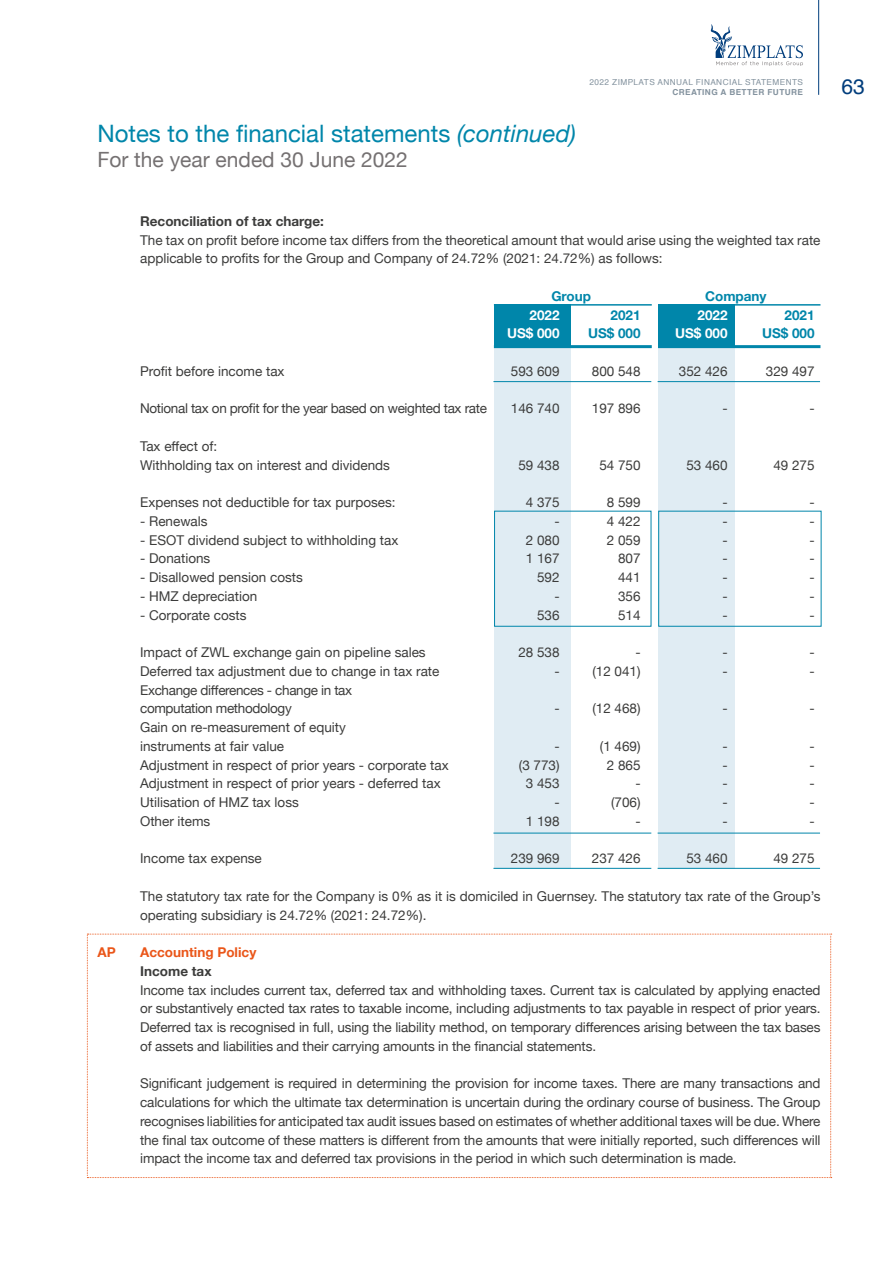
<style>
.page{position:relative;width:893px;height:1263px;background:#fff}
.page>*{position:absolute;margin:0;border:0;box-sizing:border-box;transform-origin:0 0}
.t1{font:24px "Helvetica Neue";color:#0086aa}
.t2{font:21px "Helvetica Neue";color:#757172}
.t3{font:21px "Helvetica";color:#003d7c}
.t4{font:13.5px/18.8px "Helvetica Neue";color:#3c3c3b}
.t5{font:13.5px/18.8px "Helvetica Neue";letter-spacing:-.025em;color:#3c3c3b}
.t6{font:700 13.5px "Helvetica Neue";color:#3c3c3b}
.t7{font:700 13.5px "Helvetica Neue";color:#0086aa}
.t8{font:700 13.5px "Helvetica Neue";color:#fff}
.t9{font:700 13.5px "Helvetica Neue";color:#ea5619}
.t10{font:8.25px "Helvetica";letter-spacing:.05em;color:#83929e}
.t11{font:700 8.25px "Helvetica";letter-spacing:.05em;color:#83929e}
.s1{font-style:italic}
</style>
<div class="page">
<div style="left:494px;top:348px;width:76px;height:521px;background:#e0ecf3"></div>
<div style="left:658px;top:348px;width:76px;height:521px;background:#e0ecf3"></div>
<div style="left:494px;top:305px;width:76px;height:43px;background:#0086aa"></div>
<div style="left:658px;top:305px;width:76px;height:43px;background:#0086aa"></div>
<hr style="left:494px;top:345px;width:158px;height:3px;background:#0086aa">
<hr style="left:658px;top:345px;width:162px;height:3px;background:#0086aa">
<hr style="left:658px;top:304px;width:162px;height:2px;background:#0086aa">
<hr style="left:494px;top:304px;width:158px;height:2px;background:#0086aa">
<hr style="left:493px;top:868px;width:158px;height:1px;background:#0086aa">
<hr style="left:658px;top:868px;width:162px;height:1px;background:#0086aa">
<hr style="left:493px;top:833px;width:158px;height:1px;background:#0086aa">
<hr style="left:658px;top:833px;width:162px;height:1px;background:#0086aa">
<hr style="left:493px;top:381px;width:158px;height:1px;background:#0086aa">
<hr style="left:658px;top:381px;width:162px;height:1px;background:#0086aa">
<div style="left:494px;top:511px;width:157px;height:116px;border:1px solid #0086aa"></div>
<div style="left:658px;top:511px;width:164px;height:116px;border:1px solid #0086aa"></div>
<svg style="left:87px;top:934px;width:745px;height:244px"></svg>
<svg style="left:710px;top:24px;width:93px;height:42px"></svg>
<hr style="left:818px;top:0;width:1px;height:95px;background:#003d7c">
<h1 class="t1" style="left:97px;top:116px;width:480px">Notes to the financial statements <span class="s1">(continued)</span></h1>
<h2 class="t2" style="left:97px;top:145px;width:312px">For the year ended 30 June 2022</h2>
<p class="t10" style="left:589px;top:76px;width:215px">2022 ZIMPLATS ANNUAL FINANCIAL STATEMENTS</p>
<p class="t11" style="left:672px;top:85px;width:132px">CREATING A BETTER FUTURE</p>
<p class="t6" style="left:140px;top:210px;width:185px">Reconciliation of tax charge:</p>
<p class="t4" style="left:140px;top:231px;width:682px">The tax on profit before income tax differs from the theoretical amount that would arise using the weighted tax rate applicable to profits for the Group and Company of 24.72% (2021: 24.72%) as follows:</p>
<p class="t7" style="left:551px;top:285px;width:41px">Group</p>
<p class="t7" style="left:705px;top:285px;width:63px">Company</p>
<p class="t8" style="left:530px;top:304px;width:32px">2022</p>
<p class="t7" style="left:611px;top:304px;width:32px">2021</p>
<p class="t8" style="left:698px;top:304px;width:32px">2022</p>
<p class="t7" style="left:785px;top:304px;width:32px">2021</p>
<p class="t8" style="left:507px;top:323px;width:54px">US$ 000</p>
<p class="t7" style="left:588px;top:323px;width:54px">US$ 000</p>
<p class="t8" style="left:675px;top:323px;width:54px">US$ 000</p>
<p class="t7" style="left:762px;top:323px;width:54px">US$ 000</p>
<p class="t4" style="left:140px;top:362px;width:146px">Profit before income tax</p>
<p class="t4" style="left:511px;top:362px;width:50px">593 609</p>
<p class="t4" style="left:592px;top:362px;width:50px">800 548</p>
<p class="t4" style="left:679px;top:362px;width:50px">352 426</p>
<p class="t4" style="left:766px;top:362px;width:50px">329 497</p>
<p class="t5" style="left:140px;top:400px;width:348px">Notional tax on profit for the year based on weighted tax rate</p>
<p class="t4" style="left:511px;top:400px;width:50px">146 740</p>
<p class="t4" style="left:592px;top:400px;width:50px">197 896</p>
<p class="t4" style="left:722px;top:400px;width:7px">-</p>
<p class="t4" style="left:809px;top:400px;width:7px">-</p>
<p class="t4" style="left:140px;top:437px;width:251px">Tax effect of:<br>Withholding tax on interest and dividends</p>
<p class="t4" style="left:518px;top:456px;width:43px">59 438</p>
<p class="t4" style="left:599px;top:456px;width:43px">54 750</p>
<p class="t4" style="left:686px;top:456px;width:43px">53 460</p>
<p class="t4" style="left:773px;top:456px;width:43px">49 275</p>
<p class="t4" style="left:140px;top:494px;width:257px">Expenses not deductible for tax purposes:</p>
<p class="t4" style="left:526px;top:494px;width:35px">4 375</p>
<p class="t4" style="left:607px;top:494px;width:35px">8 599</p>
<p class="t4" style="left:722px;top:494px;width:7px">-</p>
<p class="t4" style="left:809px;top:494px;width:7px">-</p>
<p class="t4" style="left:140px;top:512px;width:69px">- Renewals</p>
<p class="t4" style="left:554px;top:512px;width:7px">-</p>
<p class="t4" style="left:607px;top:512px;width:35px">4 422</p>
<p class="t4" style="left:722px;top:512px;width:7px">-</p>
<p class="t4" style="left:809px;top:512px;width:7px">-</p>
<p class="t4" style="left:140px;top:531px;width:260px">- ESOT dividend subject to withholding tax</p>
<p class="t4" style="left:526px;top:531px;width:35px">2 080</p>
<p class="t4" style="left:607px;top:531px;width:35px">2 059</p>
<p class="t4" style="left:722px;top:531px;width:7px">-</p>
<p class="t4" style="left:809px;top:531px;width:7px">-</p>
<p class="t4" style="left:140px;top:550px;width:72px">- Donations</p>
<p class="t4" style="left:526px;top:550px;width:35px">1 167</p>
<p class="t4" style="left:618px;top:550px;width:24px">807</p>
<p class="t4" style="left:722px;top:550px;width:7px">-</p>
<p class="t4" style="left:809px;top:550px;width:7px">-</p>
<p class="t4" style="left:140px;top:569px;width:164px">- Disallowed pension costs</p>
<p class="t4" style="left:537px;top:569px;width:24px">592</p>
<p class="t4" style="left:618px;top:569px;width:24px">441</p>
<p class="t4" style="left:722px;top:569px;width:7px">-</p>
<p class="t4" style="left:809px;top:569px;width:7px">-</p>
<p class="t4" style="left:140px;top:587px;width:119px">- HMZ depreciation</p>
<p class="t4" style="left:554px;top:587px;width:7px">-</p>
<p class="t4" style="left:618px;top:587px;width:24px">356</p>
<p class="t4" style="left:722px;top:587px;width:7px">-</p>
<p class="t4" style="left:809px;top:587px;width:7px">-</p>
<p class="t4" style="left:140px;top:606px;width:108px">- Corporate costs</p>
<p class="t4" style="left:537px;top:606px;width:24px">536</p>
<p class="t4" style="left:618px;top:606px;width:24px">514</p>
<p class="t4" style="left:722px;top:606px;width:7px">-</p>
<p class="t4" style="left:809px;top:606px;width:7px">-</p>
<p class="t4" style="left:140px;top:644px;width:287px">Impact of ZWL exchange gain on pipeline sales</p>
<p class="t4" style="left:518px;top:644px;width:43px">28 538</p>
<p class="t4" style="left:635px;top:644px;width:7px">-</p>
<p class="t4" style="left:722px;top:644px;width:7px">-</p>
<p class="t4" style="left:809px;top:644px;width:7px">-</p>
<p class="t4" style="left:140px;top:662px;width:301px">Deferred tax adjustment due to change in tax rate</p>
<p class="t4" style="left:554px;top:662px;width:7px">-</p>
<p class="t4" style="left:592px;top:662px;width:50px">(12 041)</p>
<p class="t4" style="left:722px;top:662px;width:7px">-</p>
<p class="t4" style="left:809px;top:662px;width:7px">-</p>
<p class="t5" style="left:140px;top:681px;width:214px">Exchange differences - change in tax computation methodology</p>
<p class="t4" style="left:554px;top:700px;width:7px">-</p>
<p class="t4" style="left:592px;top:700px;width:50px">(12 468)</p>
<p class="t4" style="left:722px;top:700px;width:7px">-</p>
<p class="t4" style="left:809px;top:700px;width:7px">-</p>
<p class="t4" style="left:140px;top:719px;width:207px">Gain on re-measurement of equity instruments at fair value</p>
<p class="t4" style="left:554px;top:737px;width:7px">-</p>
<p class="t4" style="left:600px;top:737px;width:42px">(1 469)</p>
<p class="t4" style="left:722px;top:737px;width:7px">-</p>
<p class="t4" style="left:809px;top:737px;width:7px">-</p>
<p class="t4" style="left:140px;top:756px;width:310px">Adjustment in respect of prior years - corporate tax</p>
<p class="t4" style="left:519px;top:756px;width:42px">(3 773)</p>
<p class="t4" style="left:607px;top:756px;width:35px">2 865</p>
<p class="t4" style="left:722px;top:756px;width:7px">-</p>
<p class="t4" style="left:809px;top:756px;width:7px">-</p>
<p class="t4" style="left:140px;top:775px;width:302px">Adjustment in respect of prior years - deferred tax</p>
<p class="t4" style="left:526px;top:775px;width:35px">3 453</p>
<p class="t4" style="left:635px;top:775px;width:7px">-</p>
<p class="t4" style="left:722px;top:775px;width:7px">-</p>
<p class="t4" style="left:809px;top:775px;width:7px">-</p>
<p class="t4" style="left:140px;top:794px;width:160px">Utilisation of HMZ tax loss</p>
<p class="t4" style="left:554px;top:794px;width:7px">-</p>
<p class="t4" style="left:611px;top:794px;width:31px">(706)</p>
<p class="t4" style="left:722px;top:794px;width:7px">-</p>
<p class="t4" style="left:809px;top:794px;width:7px">-</p>
<p class="t4" style="left:140px;top:812px;width:72px">Other items</p>
<p class="t4" style="left:526px;top:812px;width:35px">1 198</p>
<p class="t4" style="left:635px;top:812px;width:7px">-</p>
<p class="t4" style="left:722px;top:812px;width:7px">-</p>
<p class="t4" style="left:809px;top:812px;width:7px">-</p>
<p class="t4" style="left:140px;top:850px;width:123px">Income tax expense</p>
<p class="t4" style="left:511px;top:850px;width:50px">239 969</p>
<p class="t4" style="left:592px;top:850px;width:50px">237 426</p>
<p class="t4" style="left:686px;top:850px;width:43px">53 460</p>
<p class="t4" style="left:773px;top:850px;width:43px">49 275</p>
<p class="t4" style="left:140px;top:887px;width:682px">The statutory tax rate for the Company is 0% as it is domiciled in Guernsey. The statutory tax rate of the Group’s operating subsidiary is 24.72% (2021: 24.72%).</p>
<p class="t9" style="left:98px;top:942px;width:20px">AP</p>
<p class="t9" style="left:140px;top:942px;width:118px">Accounting Policy</p>
<p class="t6" style="left:140px;top:960px;width:73px">Income tax</p>
<p class="t4" style="left:140px;top:981px;width:682px;text-align:justify">Income tax includes current tax, deferred tax and withholding taxes. Current tax is calculated by applying enacted or substantively enacted tax rates to taxable income, including adjustments to tax payable in respect of prior years.<br>Deferred tax is recognised in full, using the liability method, on temporary differences arising between the tax bases of assets and liabilities and their carrying amounts in the financial statements.</p>
<p class="t4" style="left:140px;top:1075px;width:682px;text-align:justify">Significant judgement is required in determining the provision for income taxes. There are many transactions and calculations for which the ultimate tax determination is uncertain during the ordinary course of business. The Group recognises liabilities for anticipated tax audit issues based on estimates of whether additional taxes will be due. Where the final tax outcome of these matters is different from the amounts that were initially reported, such differences will impact the income tax and deferred tax provisions in the period in which such determination is made.</p>
<h2 class="t3" style="left:841px;top:70px;width:25px">63</h2>
</div>
